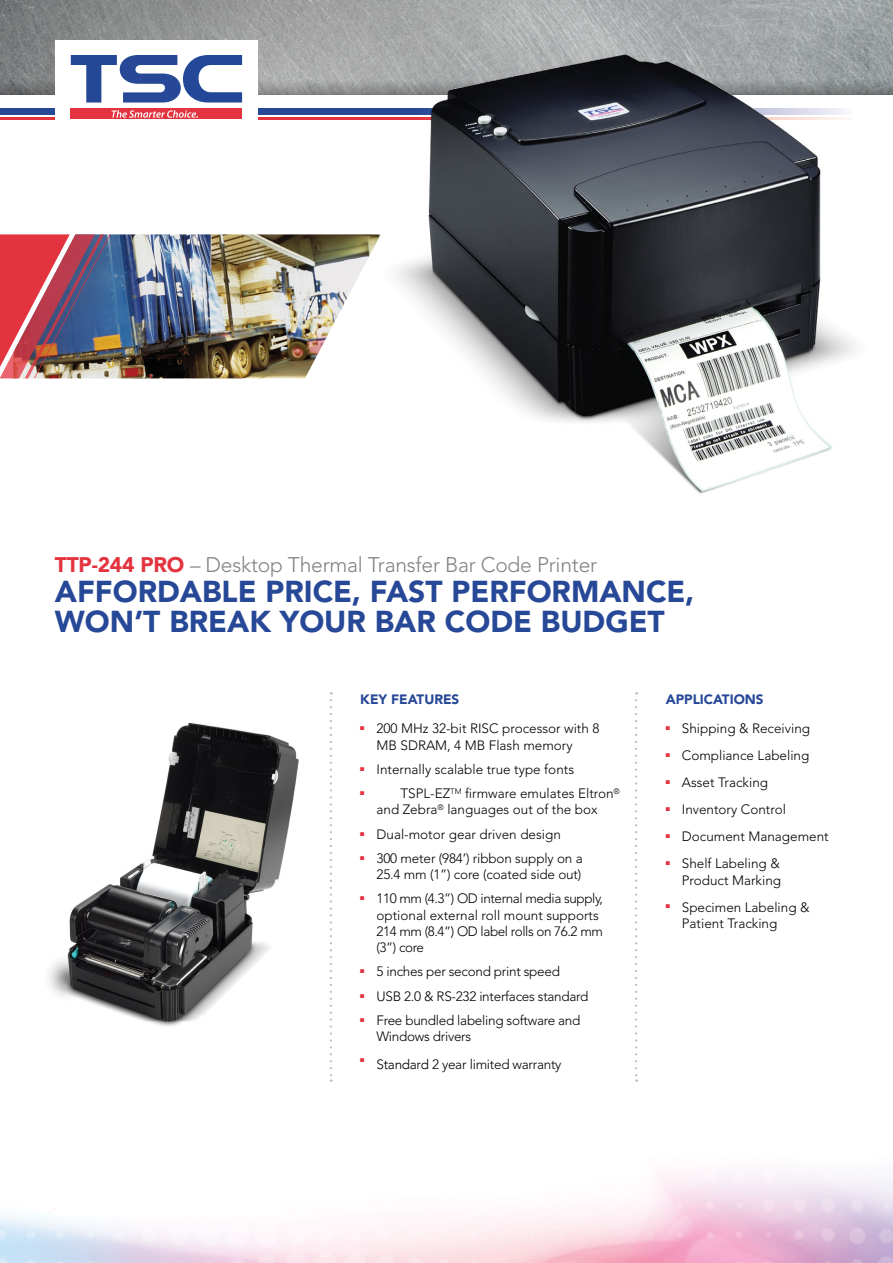
<style>
.page{position:relative;width:893px;height:1263px;background:#fff}
.page>*{position:absolute;margin:0;border:0;box-sizing:border-box;transform-origin:0 0}
.t1{font:900 30px/30px "Avenir";color:#264897}
.t2{font:300 21px "Avenir";letter-spacing:-.01em;color:#808285}
.t3{font:300 13.5px/16.2px "Avenir";color:#000}
.t4{font:300 13.5px/24.3px "Avenir";letter-spacing:-.02em;color:#000}
.t5{font:300 13.5px/24.3px "Avenir";letter-spacing:-.03em;color:#000}
.t6{font:900 13.5px "Avenir";color:#264897}
.t7{font:5.55px "Zapf Dingbats ITC";color:#e3333e}
.s1{font-weight:900;color:#e3333e}
</style>
<div class="page">
<img style="left:49px;top:722px;width:281px;height:319px">
<svg style="left:330px;top:700px;width:2px;height:382px"></svg>
<svg style="left:635px;top:700px;width:2px;height:382px"></svg>
<img style="left:111px;top:234px;width:262px;height:144px">
<img style="left:0;top:234px;width:111px;height:144px">
<img style="left:0;top:0;width:893px;height:80px">
<svg style="left:0;top:80px;width:893px;height:14px;background:#8b8d8d"></svg>
<div style="left:0;top:108px;width:851px;height:7px;background:#264897"></div>
<hr style="left:0;top:117px;width:851px;height:2px;background:#e3333e">
<div style="left:55px;top:40px;width:203px;height:87px;background:#fff"></div>
<svg style="left:71px;top:55px;width:171px;height:48px"></svg>
<div style="left:71px;top:109px;width:171px;height:10px;background:#e3333e"></div>
<svg style="left:112px;top:110px;width:86px;height:8px"></svg>
<img style="left:373px;top:54px;width:503px;height:440px">
<img style="left:429px;top:54px;width:403px;height:437px">
<h2 class="t2" style="left:55px;top:553px;width:544px"><span class="s1">TTP-244 PRO</span> – Desktop Thermal Transfer Bar Code Printer</h2>
<h1 class="t1" style="left:55px;top:577px;width:641px">AFFORDABLE PRICE, FAST PERFORMANCE,<br>WON’T BREAK YOUR BAR CODE BUDGET</h1>
<p class="t6" style="left:360px;top:691px;width:101px">KEY FEATURES</p>
<p class="t7" style="left:360px;top:726px;width:6px">■</p>
<p class="t7" style="left:360px;top:766px;width:6px">■</p>
<p class="t7" style="left:360px;top:790px;width:6px">■</p>
<p class="t7" style="left:360px;top:831px;width:6px">■</p>
<p class="t7" style="left:360px;top:855px;width:6px">■</p>
<p class="t7" style="left:360px;top:896px;width:6px">■</p>
<p class="t3" style="left:376px;top:720px;width:224px">200 MHz 32-bit RISC processor with 8<br>MB SDRAM, 4 MB Flash memory</p>
<p class="t3" style="left:400px;top:757px;width:221px;line-height:24.3px;text-indent:-24px">Internally scalable true type fonts<br>TSPL-EZ<sup>TM</sup> firmware emulates Eltron<sup>®</sup></p>
<p class="t3" style="left:376px;top:797px;width:223px;line-height:24.3px">and Zebra<sup>®</sup> languages out of the box<br>Dual-motor gear driven design<br>300 meter (984’) ribbon supply on a</p>
<p class="t5" style="left:376px;top:862px;width:228px">25.4 mm (1”) core (coated side out)<br>110 mm (4.3”) OD internal media supply,</p>
<p class="t3" style="left:376px;top:907px;width:228px">optional external roll mount supports<br>214 mm (8.4”) OD label rolls on 76.2 mm (3”) core</p>
<p class="t4" style="left:376px;top:959px;width:213px">5 inches per second print speed<br>USB 2.0 &amp; RS-232 interfaces standard<br>Free bundled labeling software and</p>
<p class="t4" style="left:376px;top:1023px;width:186px;line-height:27.6px">Windows drivers<br>Standard 2 year limited warranty</p>
<p class="t7" style="left:360px;top:969px;width:6px">■</p>
<p class="t7" style="left:360px;top:993px;width:6px">■</p>
<p class="t7" style="left:360px;top:1017px;width:6px">■</p>
<p class="t7" style="left:360px;top:1058px;width:6px">■</p>
<p class="t6" style="left:666px;top:691px;width:99px">APPLICATIONS</p>
<p class="t3" style="left:666px;top:720px;width:146px"><sup>■</sup> Shipping &amp; Receiving</p>
<p class="t3" style="left:666px;top:747px;width:145px"><sup>■</sup> Compliance Labeling</p>
<p class="t3" style="left:666px;top:774px;width:104px"><sup>■</sup> Asset Tracking</p>
<p class="t3" style="left:666px;top:801px;width:122px"><sup>■</sup> Inventory Control</p>
<p class="t3" style="left:666px;top:828px;width:165px"><sup>■</sup> Document Management</p>
<p class="t3" style="left:666px;top:855px;width:117px;text-align:right"><sup>■</sup> Shelf Labeling &amp;<br>Product Marking</p>
<p class="t3" style="left:682px;top:899px;width:129px;text-indent:-16px"><sup>■</sup> Specimen Labeling &amp;<br>Patient Tracking</p>
</div>
